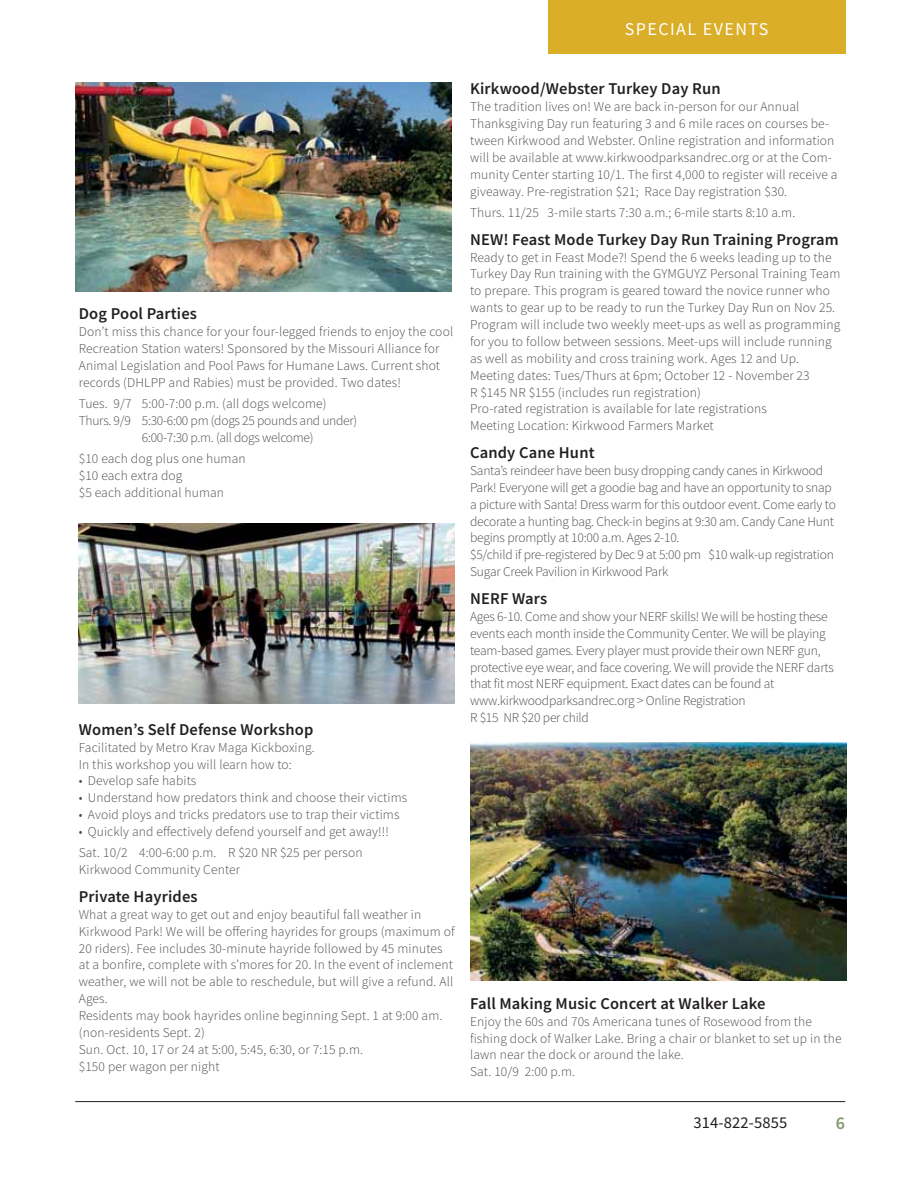
<style>
.page{position:relative;width:905px;height:1177px;background:#fff}
.page>*{position:absolute;margin:0;border:0;box-sizing:border-box;transform-origin:0 0}
.t1{font:18px "Source Sans Pro";letter-spacing:.08em;color:#fff}
.t2{font:600 18px "Source Sans Pro";color:#82996b}
.t3{font:600 16.5px "Source Sans Pro";letter-spacing:.01em;color:#231f20}
.t4{font:16.5px "Source Sans Pro";letter-spacing:.01em;color:#231f20}
.t5{font:300 13.5px/16.8px "Source Sans Pro";letter-spacing:.01em;color:#4c4c4e}
.t6{font:300 13.5px/16.8px "Source Sans Pro";letter-spacing:-.015em;color:#4c4c4e}
.t7{font:300 13.5px "Source Sans Pro";letter-spacing:-.02em;color:#4c4c4e}
</style>
<div class="page">
<hr style="left:75px;top:1101px;width:770px;height:1px;background:#231f20">
<div style="left:548px;top:0;width:297px;height:53px;background:#daae28"></div>
<img style="left:75px;top:82px;width:376px;height:209px">
<img style="left:79px;top:523px;width:375px;height:180px">
<img style="left:470px;top:742px;width:376px;height:239px">
<h1 class="t1" style="left:624px;top:22px;width:145px">SPECIAL EVENTS</h1>
<p class="t3" style="left:79px;top:308px;width:120px">Dog Pool Parties</p>
<p class="t5" style="left:79px;top:325px;width:376px">Don’t miss this chance for your four-legged friends to enjoy the cool Recreation Station waters! Sponsored by the Missouri Alliance for Animal Legislation and Pool Paws for Humane Laws. Current shot records (DHLPP and Rabies) must be provided. Two dates!</p>
<p class="t5" style="left:79px;top:396px;width:249px">Tues. 9/7 5:00-7:00 p.m. (all dogs welcome)</p>
<p class="t7" style="left:79px;top:415px;width:280px">Thurs. 9/9 5:30-6:00 pm (dogs 25 pounds and under)</p>
<p class="t7" style="left:142px;top:432px;width:173px">6:00-7:30 p.m. (all dogs welcome)</p>
<p class="t5" style="left:79px;top:451px;width:168px">$10 each dog plus one human $10 each extra dog<br>$5 each additional human</p>
<p class="t3" style="left:79px;top:723px;width:236px">Women’s Self Defense Workshop</p>
<p class="t5" style="left:79px;top:740px;width:237px">Facilitated by Metro Krav Maga Kickboxing.<br>In this workshop you will learn how to:</p>
<p class="t5" style="left:79px;top:773px;width:119px">• Develop safe habits</p>
<p class="t5" style="left:79px;top:790px;width:330px">• Understand how predators think and choose their victims</p>
<p class="t5" style="left:79px;top:807px;width:322px">• Avoid ploys and tricks predators use to trap their victims</p>
<p class="t5" style="left:79px;top:822px;width:311px;line-height:21.1px">• Quickly and effectively defend yourself and get away!!!<br>Sat. 10/2 4:00-6:00 p.m. R $20 NR $25 per person</p>
<p class="t5" style="left:79px;top:862px;width:163px">Kirkwood Community Center</p>
<p class="t3" style="left:79px;top:890px;width:120px">Private Hayrides</p>
<p class="t5" style="left:79px;top:907px;width:377px">What a great way to get out and enjoy beautiful fall weather in Kirkwood Park! We will be offering hayrides for groups (maximum of 20 riders). Fee includes 30-minute hayride followed by 45 minutes at a bonfire, complete with s’mores for 20. In the event of inclement weather, we will not be able to reschedule, but will give a refund. All Ages.<br>Residents may book hayrides online beginning Sept. 1 at 9:00 am. (non-residents Sept. 2)<br>Sun. Oct. 10, 17 or 24 at 5:00, 5:45, 6:30, or 7:15 p.m.<br>$150 per wagon per night</p>
<p class="t3" style="left:470px;top:83px;width:252px">Kirkwood/Webster Turkey Day Run</p>
<p class="t5" style="left:470px;top:100px;width:369px">The tradition lives on! We are back in-person for our Annual Thanksgiving Day run featuring 3 and 6 mile races on courses be&shy;tween Kirkwood and Webster. Online registration and information will be available at www.kirkwoodparksandrec.org or at the Com&shy;munity Center starting 10/1. The first 4,000 to register will receive a giveaway. Pre-registration $21; Race Day registration $30.</p>
<p class="t5" style="left:470px;top:205px;width:327px">Thurs. 11/25 3-mile starts 7:30 a.m.; 6-mile starts 8:10 a.m.</p>
<p class="t3" style="left:470px;top:233px;width:370px">NEW! Feast Mode Turkey Day Run Training Program</p>
<p class="t5" style="left:470px;top:250px;width:372px">Ready to get in Feast Mode?! Spend the 6 weeks leading up to the Turkey Day Run training with the GYMGUYZ Personal Training Team to prepare. This program is geared toward the novice runner who wants to gear up to be ready to run the Turkey Day Run on Nov 25.<br>Program will include two weekly meet-ups as well as programming for you to follow between sessions. Meet-ups will include running as well as mobility and cross training work. Ages 12 and Up.<br>Meeting dates: Tues/Thurs at 6pm; October 12 - November 23<br>R $145 NR $155 (includes run registration)<br>Pro-rated registration is available for late registrations<br>Meeting Location: Kirkwood Farmers Market</p>
<p class="t3" style="left:470px;top:446px;width:126px">Candy Cane Hunt</p>
<p class="t6" style="left:470px;top:463px;width:367px">Santa’s reindeer have been busy dropping candy canes in Kirkwood Park! Everyone will get a goodie bag and have an opportunity to snap a picture with Santa! Dress warm for this outdoor event. Come early to decorate a hunting bag. Check-in begins at 9:30 am. Candy Cane Hunt begins promptly at 10:00 a.m. Ages 2-10.<br>$5/child if pre-registered by Dec 9 at 5:00 pm $10 walk-up registration Sugar Creek Pavilion in Kirkwood Park</p>
<p class="t3" style="left:470px;top:592px;width:79px">NERF Wars</p>
<p class="t6" style="left:470px;top:609px;width:365px">Ages 6-10. Come and show your NERF skills! We will be hosting these events each month inside the Community Center. We will be playing team-based games. Every player must provide their own NERF gun, protective eye wear, and face covering. We will provide the NERF darts that fit most NERF equipment. Exact dates can be found at www.kirkwoodparksandrec.org &gt; Online Registration<br>R $15 NR $20 per child</p>
<p class="t3" style="left:470px;top:997px;width:297px">Fall Making Music Concert at Walker Lake</p>
<p class="t5" style="left:470px;top:1014px;width:373px">Enjoy the 60s and 70s Americana tunes of Rosewood from the fishing dock of Walker Lake. Bring a chair or blanket to set up in the lawn near the dock or around the lake.<br>Sat. 10/9 2:00 p.m.</p>
<p class="t4" style="left:693px;top:1116px;width:96px">314-822-5855</p>
<h1 class="t2" style="left:835px;top:1116px;width:11px">6</h1>
</div>
